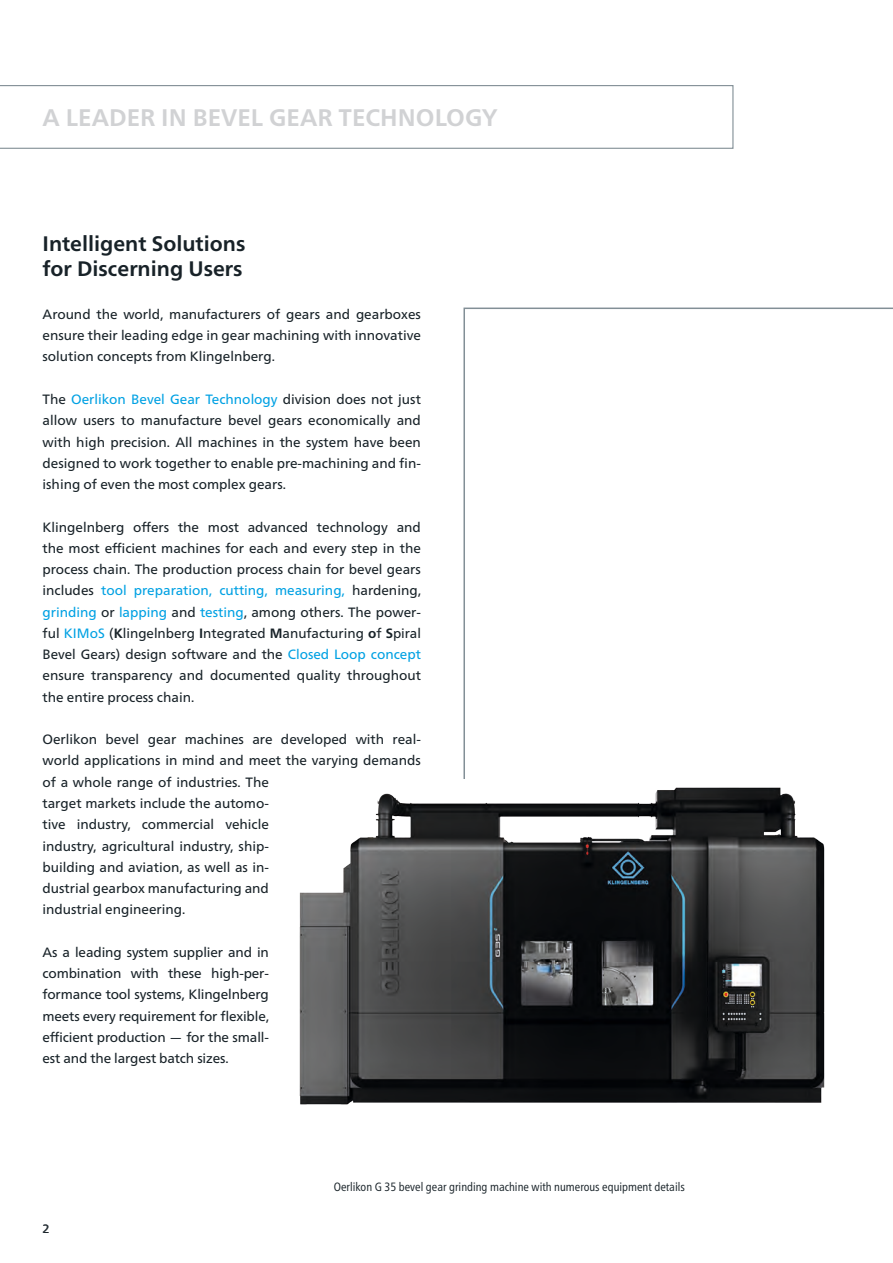
<style>
.page{position:relative;width:893px;height:1263px;background:#fff}
.page>*{position:absolute;margin:0;border:0;box-sizing:border-box;transform-origin:0 0}
.t1{font:700 24px "Frutiger Neue LTW1 G";color:#d1d2d4}
.t2{font:700 21px/25.2px "Frutiger Neue LTW1 G";color:#182228}
.t3{font:13.5px/21.3px "Frutiger Neue LTW1 G";color:#182228;text-align:justify}
.t4{font:condensed 12px "Frutiger Neue LTW1 G";color:#182228}
.t5{font:12px "Frutiger Neue LTW1 G";color:#182228}
.s1{color:#00a1e3}
.s2{font-weight:700}
</style>
<div class="page">
<svg style="left:0;top:85px;width:733px;height:64px"></svg>
<svg style="left:463px;top:308px;width:430px;height:471px"></svg>
<img style="left:299px;top:787px;width:526px;height:318px">
<h1 class="t1" style="left:43px;top:103px;width:457px">A Leader in Bevel Gear Technology</h1>
<h2 class="t2" style="left:43px;top:231px;width:204px">I ntelligent Solutions for Discerning Users</h2>
<p class="t3" style="left:43px;top:303px;width:380px">Around the world, manufacturers of gears and gearboxes ensure their leading edge in gear machining with innovative solution concepts from Klingelnberg.</p>
<p class="t3" style="left:43px;top:389px;width:380px">The <span class="s1">Oerlikon Bevel Gear Technology</span> division does not just allow users to manufacture bevel gears economically and with high precision. All machines in the system have been designed to work together to enable pre-machining and fin&shy;ishing of even the most complex gears.</p>
<p class="t3" style="left:43px;top:516px;width:380px">Klingelnberg offers the most advanced technology and the most efficient machines for each and every step in the process chain. The production process chain for bevel gears includes <span class="s1">tool preparation, cutting, measuring,</span> hardening, <span class="s1">grinding</span> or <span class="s1">lapping</span> and <span class="s1">testing</span>, among others. The power&shy;ful <span class="s1">KIMoS</span> (<span class="s2">K</span>lingelnberg <span class="s2">I</span> ntegrated <span class="s2">M</span>anufacturing <span class="s2">o</span>f <span class="s2">S</span>piral Bevel Gears) design software and the <span class="s1">Closed Loop concept </span>ensure transparency and documented quality throughout the entire process chain.</p>
<p class="t3" style="left:43px;top:729px;width:380px;text-align:left">Oerlikon bevel gear machines are developed with real&shy;world applications in mind and meet the varying demands of a whole range of industries. The<br>target markets include the automo-<br>tive industry, commercial vehicle<br>industry, agricultural industry, ship-<br>building and aviation, as well as in-<br>dustrial gearbox manufacturing and<br>industrial engineering.</p>
<p class="t3" style="left:43px;top:941px;width:228px">As a leading system supplier and in combination with these high-per&shy;formance tool systems, Klingelnberg meets every requirement for flexible, efficient production — for the small&shy;est and the largest batch sizes.</p>
<p class="t5" style="left:43px;top:1222px;width:8px">2</p>
<p class="t4" style="left:334px;top:1179px;width:352px">Oerlikon G 35 bevel gear grinding machine with numerous equipment details</p>
</div>
